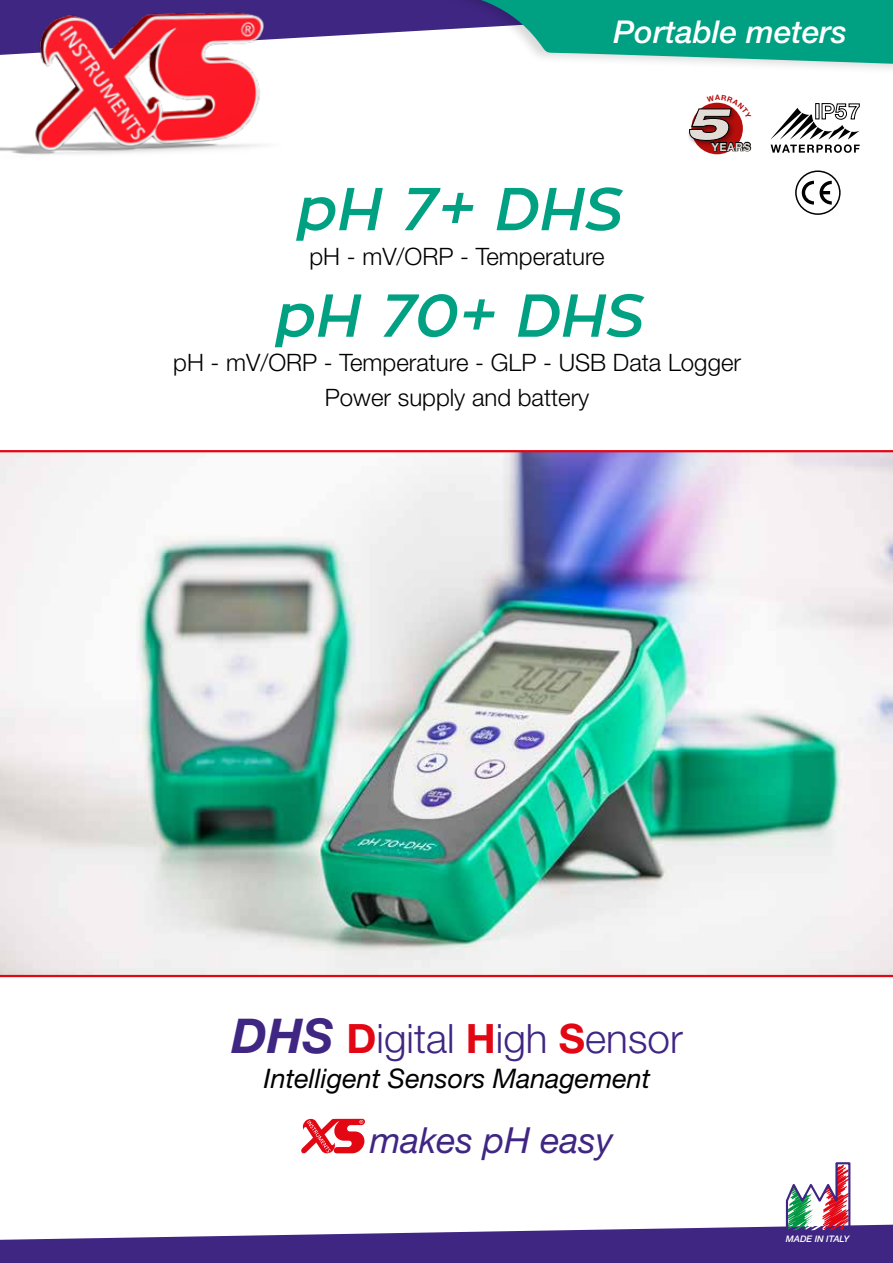
<style>
.page{position:relative;width:893px;height:1263px;background:#fff}
.page>*{position:absolute;margin:0;border:0;box-sizing:border-box;transform-origin:0 0}
.t1{font:italic 600 60px "Zona Pro";color:#00a083}
.t2{font:300 40.5px "Helvetica Neue LT Std";color:#402683}
.t3{font:italic 36px "Helvetica Neue LT Std";color:#402683}
.t4{font:italic 500 31.5px "Helvetica Neue LT Std";color:#fff}
.t5{font:italic 27px "Helvetica Neue LT Std";color:#000}
.t6{font:300 24px/34.5px "Helvetica Neue LT Std";color:#000;text-align:center}
.t7{font:700 11.1px "Helvetica Neue LT Std";letter-spacing:.04em;color:#e1dcd6}
.t8{font:italic 500 9px "Helvetica Neue LT Std";color:#fff}
.s1{font-weight:700;font-style:italic;font-size:48px}
.s2{font-weight:700;color:#e30613}
</style>
<div class="page">
<img style="left:0;top:450px;width:893px;height:527px">
<svg style="left:0;top:1162px;width:893px;height:101px"></svg>
<svg style="left:329px;top:0;width:90px;height:36px;background:#4d358b"></svg>
<img style="left:0;top:0;width:329px;height:155px">
<div style="left:419px;top:0;width:474px;height:76px;background:#000;opacity:.15"></div>
<svg style="left:434px;top:0;width:459px;height:64px"></svg>
<svg style="left:802px;top:181px;width:30px;height:24px"></svg>
<div style="left:795px;top:170px;width:46px;height:45px;border:2px solid #000;border-radius:50%"></div>
<svg style="left:771px;top:103px;width:89px;height:50px"></svg>
<svg style="left:301px;top:1118px;width:64px;height:36px"></svg>
<svg style="left:689px;top:102px;width:63px;height:50px"></svg>
<h3 class="t4" style="left:614px;top:13px;width:235px">Portable meters</h3>
<p class="t7" style="left:712px;top:140px;width:41px">YEARS</p>
<h1 class="t1" style="left:294px;top:170px;width:327px">pH 7+ DHS</h1>
<p class="t6" style="left:309px;top:238px;width:297px">pH - mV/ORP - Temperature</p>
<h1 class="t1" style="left:273px;top:277px;width:370px">pH 70+ DHS</h1>
<p class="t6" style="left:173px;top:345px;width:569px">pH - mV/ORP - Temperature - GLP - USB Data Logger<br>Power supply and battery</p>
<h2 class="t2" style="left:231px;top:1014px;width:453px"><span class="s1">DHS</span> <span class="s2">D</span>igital <span class="s2">H</span>igh <span class="s2">S</span>ensor</h2>
<p class="t5" style="left:264px;top:1062px;width:388px">Intelligent Sensors Management</p>
<h3 class="t3" style="left:370px;top:1118px;width:245px">makes pH easy</h3>
<p class="t8" style="left:786px;top:1234px;width:65px">MADE IN ITALY</p>
</div>
